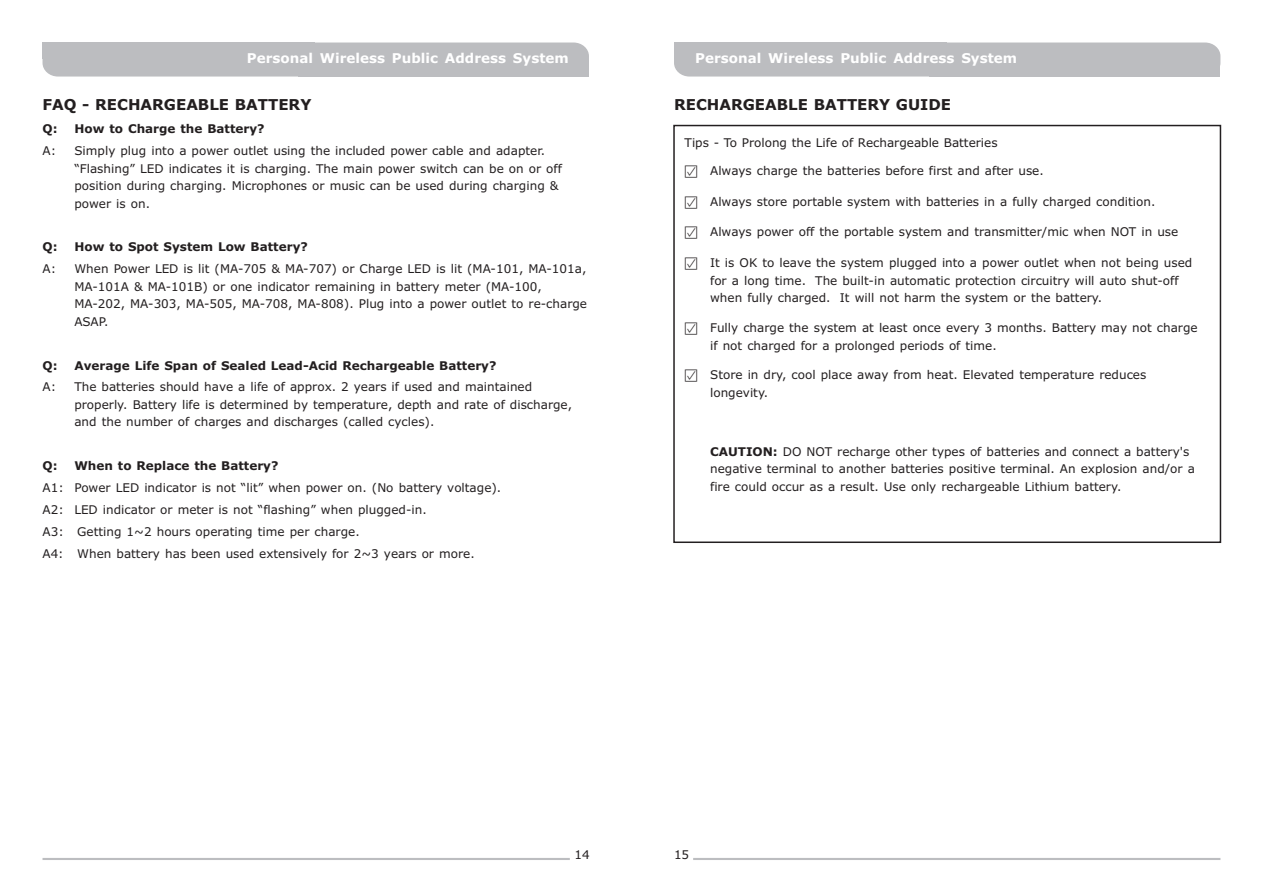
<style>
.page{position:relative;width:1263px;height:893px;background:#fff}
.page>*{position:absolute;margin:0;border:0;box-sizing:border-box;transform-origin:0 0}
.t1{font:700 15px "Verdana";color:#231f20}
.t2{font:700 13.5px "Verdana";color:#fff}
.t3{font:13.5px "Commercial Pi BT";color:#231f20}
.t4{font:12px/17.5px "Verdana";color:#231f20}
.t5{font:700 12px "Verdana";color:#231f20}
.s1{font-weight:700}
</style>
<div class="page">
<div style="left:673px;top:125px;width:548px;height:418px;border:2px solid #231f20"></div>
<hr style="left:43px;top:858px;width:527px;height:2px;background:#bcbdc0">
<hr style="left:693px;top:858px;width:527px;height:2px;background:#bcbdc0">
<div style="left:674px;top:43px;width:546px;height:34px;background:#bcbdc0"></div>
<div style="left:674px;top:43px;width:272px;height:16px;background:#bcbdc0"></div>
<div style="left:929px;top:60px;width:291px;height:17px;background:#bcbdc0"></div>
<div style="left:43px;top:43px;width:546px;height:34px;background:#bcbdc0"></div>
<div style="left:43px;top:43px;width:272px;height:16px;background:#bcbdc0"></div>
<div style="left:298px;top:60px;width:291px;height:17px;background:#bcbdc0"></div>
<p class="t2" style="left:247px;top:53px;width:323px">Personal Wireless Public Address System</p>
<p class="t2" style="left:695px;top:53px;width:323px">Personal Wireless Public Address System</p>
<p class="t1" style="left:43px;top:99px;width:270px">FAQ - RECHARGEABLE BATTERY</p>
<p class="t5" style="left:43px;top:124px;width:17px">Q:</p>
<p class="t5" style="left:74px;top:124px;width:192px">How to Charge the Battery?</p>
<p class="t4" style="left:43px;top:143px;width:15px">A:</p>
<p class="t4" style="left:74px;top:143px;width:489px">Simply plug into a power outlet using the included power cable and adapter. “Flashing” LED indicates it is charging. The main power switch can be on or off position during charging. Microphones or music can be used during charging &amp; power is on.</p>
<p class="t5" style="left:43px;top:242px;width:17px">Q:</p>
<p class="t5" style="left:74px;top:242px;width:235px">How to Spot System Low Battery?</p>
<p class="t4" style="left:43px;top:261px;width:15px">A:</p>
<p class="t4" style="left:74px;top:261px;width:514px">When Power LED is lit (MA-705 &amp; MA-707) or Charge LED is lit (MA-101, MA-101a, MA-101A &amp; MA-101B) or one indicator remaining in battery meter (MA-100, MA-202, MA-303, MA-505, MA-708, MA-808). Plug into a power outlet to re-charge ASAP.</p>
<p class="t5" style="left:42px;top:360px;width:17px">Q:</p>
<p class="t5" style="left:74px;top:360px;width:424px">Average Life Span of Sealed Lead-Acid Rechargeable Battery?</p>
<p class="t4" style="left:42px;top:379px;width:15px">A:</p>
<p class="t4" style="left:74px;top:379px;width:499px">The batteries should have a life of approx. 2 years if used and maintained properly. Battery life is determined by temperature, depth and rate of discharge, and the number of charges and discharges (called cycles).</p>
<p class="t5" style="left:42px;top:461px;width:17px">Q:</p>
<p class="t5" style="left:74px;top:461px;width:206px">When to Replace the Battery?</p>
<p class="t4" style="left:42px;top:478px;width:460px;line-height:21.9px">A1: Power LED indicator is not “lit” when power on. (No battery voltage).<br>A2: LED indicator or meter is not “flashing” when plugged-in.<br>A3: Getting 1~2 hours operating time per charge.<br>A4: When battery has been used extensively for 2~3 years or more.</p>
<p class="t1" style="left:674px;top:99px;width:279px">RECHARGEABLE BATTERY GUIDE</p>
<p class="t4" style="left:685px;top:135px;width:314px">Tips - To Prolong the Life of Rechargeable Batteries</p>
<p class="t3" style="left:685px;top:165px;width:81px">)</p>
<p class="t3" style="left:685px;top:195px;width:81px">)</p>
<p class="t4" style="left:710px;top:163px;width:335px">Always charge the batteries before first and after use.</p>
<p class="t4" style="left:710px;top:193px;width:447px">Always store portable system with batteries in a fully charged condition.</p>
<p class="t3" style="left:685px;top:226px;width:81px">)</p>
<p class="t3" style="left:685px;top:256px;width:81px">)</p>
<p class="t3" style="left:685px;top:321px;width:81px">)</p>
<p class="t3" style="left:685px;top:369px;width:81px">)</p>
<p class="t4" style="left:710px;top:224px;width:470px">Always power off the portable system and transmitter/mic when NOT in use</p>
<p class="t4" style="left:710px;top:254px;width:484px;line-height:18.3px">It is OK to leave the system plugged into a power outlet when not being used for a long time. The built-in automatic protection circuitry will auto shut-off</p>
<p class="t4" style="left:710px;top:290px;width:394px">when fully charged. It will not harm the system or the battery.</p>
<p class="t4" style="left:710px;top:319px;width:489px">Fully charge the system at least once every 3 months. Battery may not charge</p>
<p class="t4" style="left:710px;top:338px;width:288px">if not charged for a prolonged periods of time.</p>
<p class="t4" style="left:710px;top:367px;width:438px;line-height:18.3px">Store in dry, cool place away from heat. Elevated temperature reduces longevity.</p>
<p class="t4" style="left:710px;top:444px;width:486px"><span class="s1">CAUTION:</span> DO NOT recharge other types of batteries and connect a battery's negative terminal to another batteries positive terminal. An explosion and/or a fire could occur as a result. Use only rechargeable Lithium battery.</p>
<p class="t4" style="left:574px;top:847px;width:17px">14</p>
<p class="t4" style="left:674px;top:847px;width:17px">15</p>
</div>
